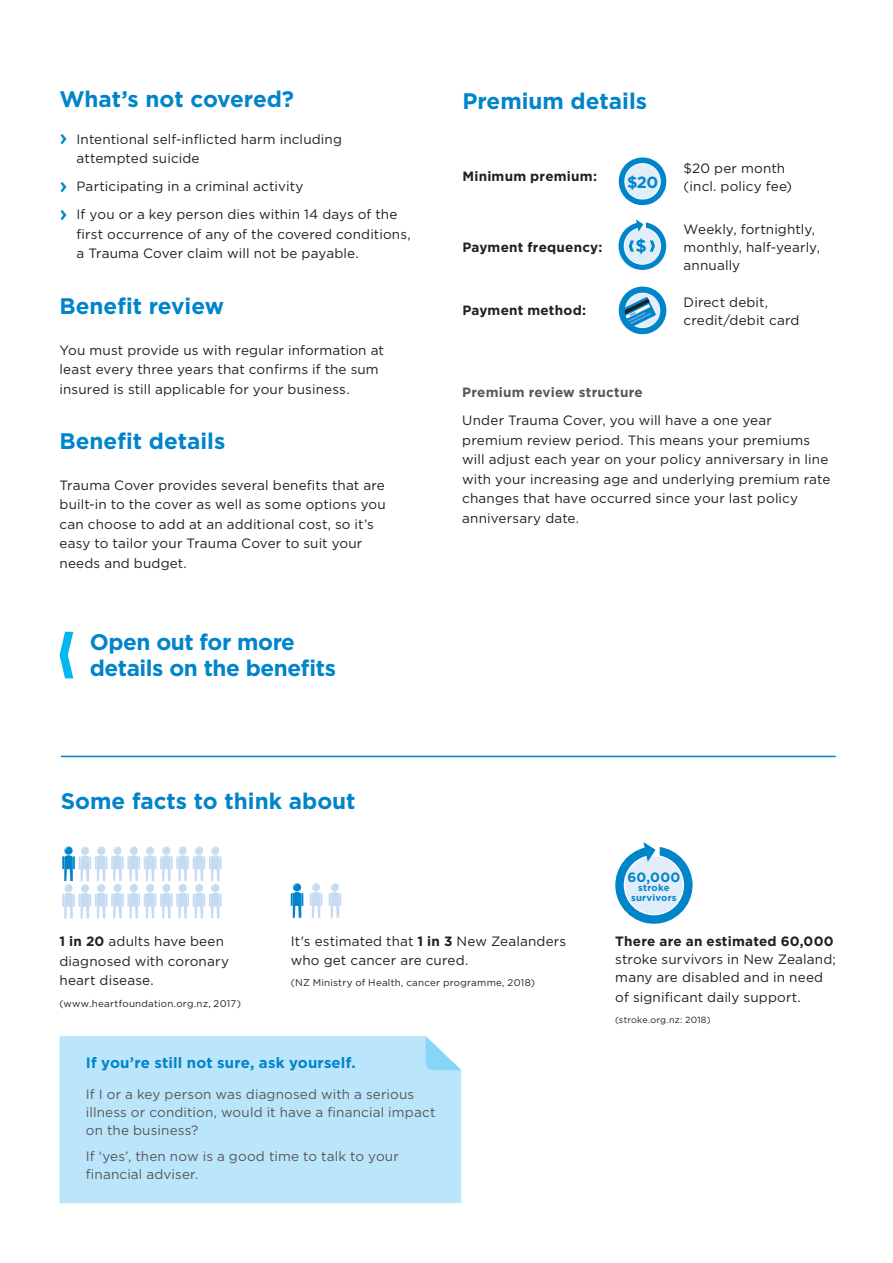
<style>
.page{position:relative;width:893px;height:1263px;background:#fff}
.page>*{position:absolute;margin:0;border:0;box-sizing:border-box;transform-origin:0 0}
.t1{font:700 22.5px "Gotham";color:#0084ca}
.t2{font:700 22.5px/26.5px "Gotham";letter-spacing:-.02em;color:#0084ca}
.t3{font:700 17.55px "Gotham";color:#0084ca}
.t4{font:700 16.2px "Gotham";color:#0084ca}
.t5{font:700 15px "Gotham";letter-spacing:.01em;color:#0084ca}
.t6{font:13.5px/19.5px "Gotham";letter-spacing:.01em;color:#231f20}
.t7{font:13.5px/18px "Gotham";letter-spacing:.01em;color:#57585a}
.t8{font:700 13.5px "Gotham";letter-spacing:.015em;color:#231f20}
.t9{font:700 13.5px "Gotham";letter-spacing:.015em;color:#57585a}
.t10{font:700 13.5px "Gotham";color:#0084ca}
.t11{font:9.75px "Gotham";letter-spacing:.025em;color:#231f20}
.t12{font:700 9.45px/9.4px "Gotham";letter-spacing:.025em;color:#0084ca;text-align:center}
.t13{font:9px "Gotham";letter-spacing:.02em;color:#231f20}
.s1{font-weight:500;font-size:22.5px;color:#0084ca}
.s2{font-weight:700}
</style>
<div class="page">
<svg style="left:618px;top:157px;width:49px;height:49px"></svg>
<svg style="left:618px;top:286px;width:49px;height:49px"></svg>
<svg style="left:618px;top:219px;width:48px;height:51px"></svg>
<svg style="left:60px;top:632px;width:13px;height:46px"></svg>
<div style="left:60px;top:1036px;width:401px;height:167px;background:#bae5fa"></div>
<svg style="left:426px;top:1036px;width:35px;height:34px"></svg>
<svg style="left:615px;top:842px;width:77px;height:82px"></svg>
<svg style="left:291px;top:883px;width:12px;height:35px"></svg>
<svg style="left:329px;top:883px;width:12px;height:35px"></svg>
<svg style="left:310px;top:883px;width:12px;height:35px"></svg>
<svg style="left:62px;top:846px;width:160px;height:73px"></svg>
<hr style="left:61px;top:756px;width:775px;height:1px;background:#0084ca">
<h1 class="t1" style="left:60px;top:84px;width:236px">What’s not covered?</h1>
<p class="t6" style="left:77px;top:129px;width:267px;text-indent:-17px"><span class="s1">›</span> Intentional self-inflicted harm including attempted suicide</p>
<p class="t6" style="left:60px;top:172px;width:339px;line-height:28px"><span class="s1">›</span> Participating in a criminal activity<br><span class="s1">›</span> If you or a key person dies within 14 days of the</p>
<p class="t6" style="left:77px;top:224px;width:336px">first occurrence of any of the covered conditions, a Trauma Cover claim will not be payable.</p>
<h1 class="t1" style="left:60px;top:291px;width:166px">Benefit review</h1>
<p class="t6" style="left:60px;top:340px;width:326px">You must provide us with regular information at least every three years that confirms if the sum insured is still applicable for your business.</p>
<h1 class="t1" style="left:60px;top:426px;width:167px">Benefit details</h1>
<p class="t6" style="left:60px;top:475px;width:328px">Trauma Cover provides several benefits that are built-in to the cover as well as some options you can choose to add at an additional cost, so it’s easy to tailor your Trauma Cover to suit your needs and budget.</p>
<h1 class="t2" style="left:90px;top:628px;width:248px">Open out for more details on the benefits</h1>
<h1 class="t1" style="left:61px;top:786px;width:296px">Some facts to think about</h1>
<h1 class="t1" style="left:462px;top:87px;width:186px">Premium details</h1>
<p class="t8" style="left:462px;top:167px;width:136px">Minimum premium:</p>
<p class="t8" style="left:462px;top:238px;width:142px">Payment frequency:</p>
<p class="t8" style="left:462px;top:301px;width:125px">Payment method:</p>
<p class="t4" style="left:627px;top:171px;width:33px">$20</p>
<p class="t3" style="left:635px;top:234px;width:13px">$</p>
<p class="t6" style="left:684px;top:159px;width:110px;line-height:18px">$20 per month (incl. policy fee)</p>
<p class="t6" style="left:684px;top:220px;width:138px;line-height:18px">Weekly, fortnightly, monthly, half-yearly, annually</p>
<p class="t6" style="left:684px;top:293px;width:117px;line-height:18px">Direct debit, credit/debit card</p>
<p class="t9" style="left:462px;top:384px;width:182px">Premium review structure</p>
<p class="t6" style="left:462px;top:411px;width:370px">Under Trauma Cover, you will have a one year premium review period. This means your premiums will adjust each year on your policy anniversary in line with your increasing age and underlying premium rate changes that have occurred since your last policy anniversary date.</p>
<p class="t10" style="left:627px;top:868px;width:55px">60,000</p>
<p class="t12" style="left:631px;top:883px;width:47px">stroke survivors</p>
<p class="t6" style="left:60px;top:932px;width:171px"><span class="s2">1 in 20</span> adults have been diagnosed with coronary heart disease.</p>
<p class="t11" style="left:60px;top:997px;width:183px">(www.heartfoundation.org.nz, 2017)</p>
<p class="t6" style="left:291px;top:931px;width:277px">It's estimated that <span class="s2">1 in 3</span> New Zealanders who get cancer are cured.</p>
<p class="t11" style="left:291px;top:977px;width:246px">(NZ Ministry of Health, cancer programme, 2018)</p>
<p class="t5" style="left:86px;top:1053px;width:271px">If you’re still not sure, ask yourself.</p>
<p class="t7" style="left:86px;top:1085px;width:351px">If I or a key person was diagnosed with a serious illness or condition, would it have a financial impact on the business?</p>
<p class="t7" style="left:86px;top:1147px;width:315px">If ‘yes’, then now is a good time to talk to your financial adviser.</p>
<p class="t8" style="left:615px;top:933px;width:220px">There are an estimated 60,000</p>
<p class="t6" style="left:615px;top:950px;width:222px;line-height:18px">stroke survivors in New Zealand; many are disabled and in need</p>
<p class="t6" style="left:615px;top:987px;width:187px">of significant daily support.</p>
<p class="t13" style="left:615px;top:1014px;width:97px">(stroke.org.nz: 2018)</p>
</div>
